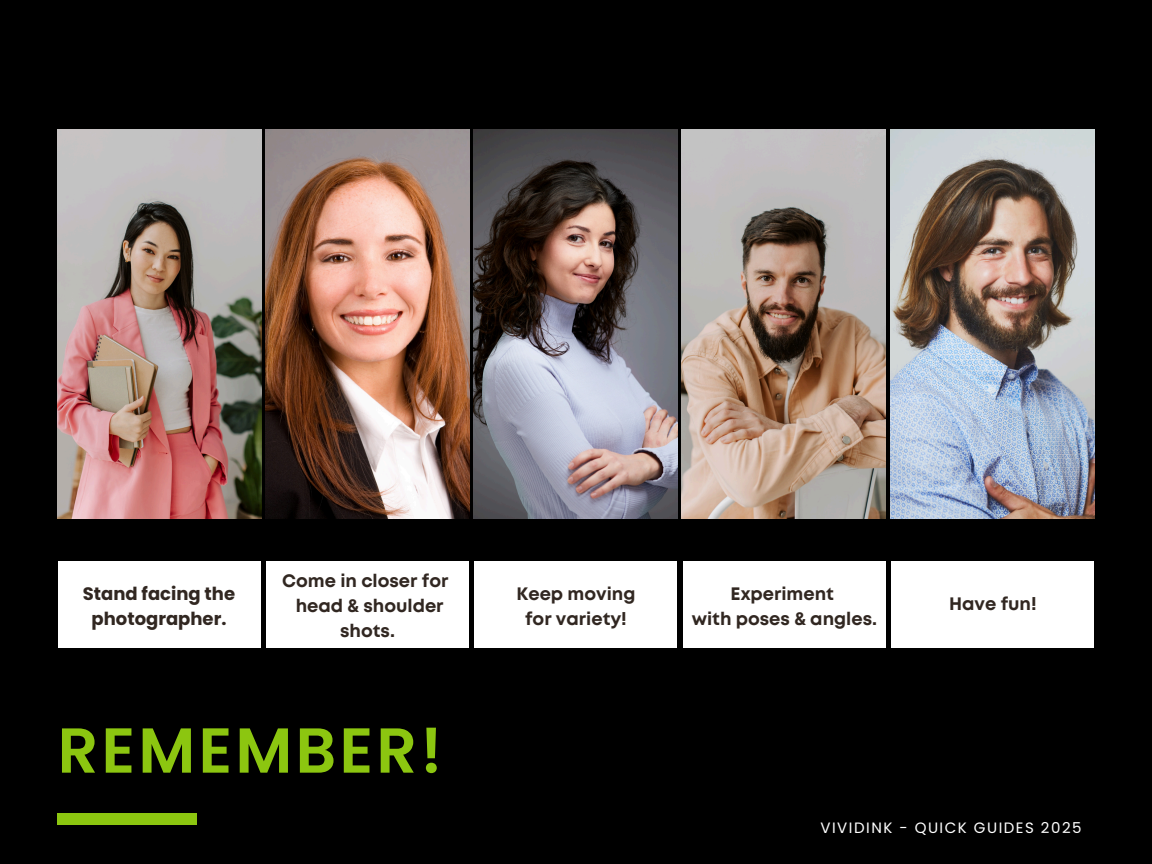
<style>
.page{position:relative;width:1152px;height:864px;background:#000}
.page>*{position:absolute;margin:0;border:0;box-sizing:border-box;transform-origin:0 0}
.t1{font:600 63.45px "Poppins";letter-spacing:.05em;color:#8cc610}
.t2{font:700 18px/24.9px "Mont";color:#312721;text-align:center}
.t3{font:700 18px/24.8px "Poppins";color:#312721;text-align:center}
.t4{font:15px "Poppins";letter-spacing:.1em;color:#fff}
</style>
<div class="page">
<img style="left:474px;top:130px;width:203px;height:389px">
<img style="left:682px;top:130px;width:204px;height:389px">
<img style="left:58px;top:130px;width:203px;height:389px">
<img style="left:266px;top:130px;width:203px;height:389px">
<img style="left:890px;top:130px;width:205px;height:389px">
<div style="left:891px;top:562px;width:203px;height:86px;background:#fff"></div>
<div style="left:58px;top:562px;width:202px;height:86px;background:#fff"></div>
<div style="left:266px;top:562px;width:203px;height:86px;background:#fff"></div>
<div style="left:475px;top:562px;width:202px;height:86px;background:#fff"></div>
<div style="left:683px;top:562px;width:203px;height:86px;background:#fff"></div>
<div style="left:58px;top:813px;width:139px;height:12px;background:#8cc610"></div>
<p class="t3" style="left:83px;top:582px;width:154px">Stand facing the photographer.</p>
<h2 class="t2" style="left:282px;top:570px;width:168px">Come in closer for head &amp; shoulder shots.</h2>
<h2 class="t1" style="left:58px;top:706px;width:386px">REMEMBER!</h2>
<h2 class="t2" style="left:517px;top:582px;width:120px">Keep moving for variety!</h2>
<h2 class="t2" style="left:692px;top:582px;width:187px">Experiment<br>with poses &amp; angles.</h2>
<h2 class="t2" style="left:949px;top:592px;width:89px">Have fun!</h2>
<h1 class="t4" style="left:820px;top:817px;width:263px">VIVIDINK - QUICK GUIDES 2025</h1>
</div>
